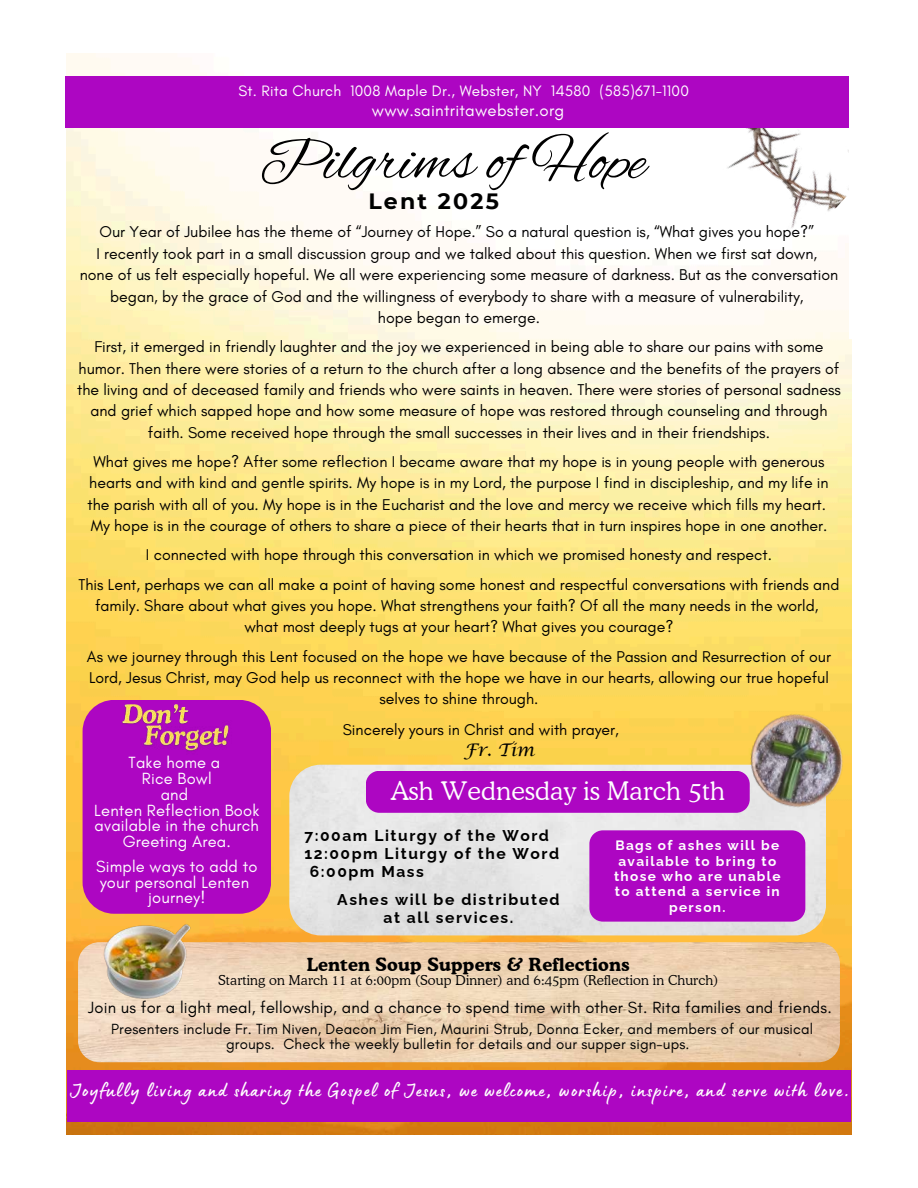
<style>
.page{position:relative;width:918px;height:1188px;background:#fff}
.page>*{position:absolute;margin:0;border:0;box-sizing:border-box;transform-origin:0 0}
.t1{font:61.5px "Alex Brush";color:#000}
.t2{font:300 25.5px "Cooper BT";letter-spacing:.01em;color:#fff}
.t3{font:700 22.2px "Montserrat";letter-spacing:.1em;color:#000}
.t4{font:21px "Lumios Marker";letter-spacing:.065em;color:#fff}
.t5{font:700 18px "Cooper BT";letter-spacing:.01em;color:#000}
.t6{font:17.4px "Lucida Calligraphy";color:#000}
.t7{font:16.8px "Glacial Indifference";letter-spacing:.015em;color:#fff}
.t8{font:16.5px/15.8px "Glacial Indifference";letter-spacing:.01em;color:#fff;text-align:center}
.t9{font:16.5px "Glacial Indifference";letter-spacing:.01em;color:#000}
.t10{font:15.9px/21.3px "Glacial Indifference";color:#000;text-align:center}
.t11{font:700 15.6px/18px "Raleway";letter-spacing:.1em;color:#000;text-align:center}
.t12{font:15.3px "Glacial Indifference";letter-spacing:.015em;color:#fff}
.t13{font:15px/14.7px "Glacial Indifference";letter-spacing:.01em;color:#000;text-align:center}
.t14{font:700 13.65px/15.5px "Raleway";letter-spacing:.1em;color:#fff;text-align:center}
.t15{font:300 13.5px "Cooper BT";letter-spacing:.01em;color:#000}
</style>
<div class="page">
<img style="left:67px;top:53px;width:784px;height:1081px">
<div style="left:67px;top:1070px;width:784px;height:51px;background:#ad06c2"></div>
<img style="left:668px;top:127px;width:181px;height:167px">
<div style="left:65px;top:76px;width:784px;height:51px;background:#ad06c2"></div>
<div style="left:289px;top:765px;width:537px;height:170px;background:#e5e5e5;border-radius:31px"></div>
<img style="left:738px;top:701px;width:114px;height:119px">
<div style="left:366px;top:771px;width:384px;height:42px;background:#ad06c2"></div>
<div style="left:83px;top:700px;width:188px;height:213px;background:#ad06c2;border-radius:31px"></div>
<div style="left:849px;top:63px;width:69px;height:275px;background:#fff"></div>
<div style="left:643px;top:0;width:275px;height:63px;background:#fff"></div>
<div style="left:589px;top:830px;width:216px;height:92px;background:#ad06c2"></div>
<img style="left:78px;top:942px;width:762px;height:120px;border-radius:21px">
<img style="left:83px;top:922px;width:114px;height:76px">
<img style="left:120px;top:699px;width:73px;height:25px">
<img style="left:140px;top:720px;width:89px;height:31px">
<p class="t12" style="left:239px;top:81px;width:452px">St. Rita Church 1008 Maple Dr., Webster, NY 14580 (585)671-1100</p>
<p class="t7" style="left:372px;top:100px;width:194px">www.saintritawebster.org</p>
<h1 class="t1" style="left:259px;top:127px;width:388px">Pilgrims of Hope</h1>
<h3 class="t3" style="left:368px;top:188px;width:132px">Lent 2025</h3>
<p class="t10" style="left:80px;top:221px;width:760px">Our Year of Jubilee has the theme of “Journey of Hope.” So a natural question is, “What gives you hope?”<br>I recently took part in a small discussion group and we talked about this question. When we first sat down,<br>none of us felt especially hopeful. We all were experiencing some measure of darkness. But as the conversation began, by the grace of God and the willingness of everybody to share with a measure of vulnerability,<br>hope began to emerge.</p>
<p class="t10" style="left:77px;top:336px;width:765px">First, it emerged in friendly laughter and the joy we experienced in being able to share our pains with some humor. Then there were stories of a return to the church after a long absence and the benefits of the prayers of the living and of deceased family and friends who were saints in heaven. There were stories of personal sadness and grief which sapped hope and how some measure of hope was restored through counseling and through faith. Some received hope through the small successes in their lives and in their friendships.</p>
<p class="t10" style="left:88px;top:451px;width:743px">What gives me hope? After some reflection I became aware that my hope is in young people with generous hearts and with kind and gentle spirits. My hope is in my Lord, the purpose I find in discipleship, and my life in the parish with all of you. My hope is in the Eucharist and the love and mercy we receive which fills my heart.<br>My hope is in the courage of others to share a piece of their hearts that in turn inspires hope in one another.</p>
<p class="t10" style="left:79px;top:540px;width:762px;line-height:29.2px">I connected with hope through this conversation in which we promised honesty and respect.<br>This Lent, perhaps we can all make a point of having some honest and respectful conversations with friends and</p>
<p class="t10" style="left:95px;top:595px;width:725px">family. Share about what gives you hope. What strengthens your faith? Of all the many needs in the world, what most deeply tugs at your heart? What gives you courage?</p>
<p class="t10" style="left:87px;top:645px;width:746px">As we journey through this Lent focused on the hope we have because of the Passion and Resurrection of our<br>Lord, Jesus Christ, may God help us reconnect with the hope we have in our hearts, allowing our true hopeful selves to shine through.</p>
<p class="t10" style="left:343px;top:719px;width:277px">Sincerely yours in Christ and with prayer,</p>
<p class="t6" style="left:464px;top:740px;width:72px">Fr. Tim</p>
<p class="t8" style="left:94px;top:755px;width:167px">Take home a<br>Rice Bowl<br>and<br>Lenten Reflection Book available in the church<br>Greeting Area.</p>
<p class="t8" style="left:96px;top:858px;width:163px">Simple ways to add to your personal Lenten journey!</p>
<h2 class="t2" style="left:391px;top:775px;width:336px">Ash Wednesday is March 5th</h2>
<p class="t11" style="left:304px;top:826px;width:246px">7:00am Liturgy of the Word</p>
<p class="t11" style="left:304px;top:844px;width:256px">12:00pm Liturgy of the Word</p>
<p class="t11" style="left:310px;top:862px;width:116px">6:00pm Mass</p>
<p class="t11" style="left:337px;top:890px;width:224px">Ashes will be distributed at all services.</p>
<p class="t14" style="left:614px;top:838px;width:168px">Bags of ashes will be available to bring to those who are unable to attend a service in person.</p>
<p class="t5" style="left:307px;top:953px;width:324px">Lenten Soup Suppers &amp; Reflections</p>
<p class="t15" style="left:218px;top:972px;width:502px">Starting on March 11 at 6:00pm (Soup Dinner) and 6:45pm (Reflection in Church)</p>
<p class="t9" style="left:88px;top:997px;width:745px">Join us for a light meal, fellowship, and a chance to spend time with other St. Rita families and friends.</p>
<p class="t13" style="left:111px;top:1021px;width:704px">Presenters include Fr. Tim Niven, Deacon Jim Fien, Maurini Strub, Donna Ecker, and members of our musical groups. Check the weekly bulletin for details and our supper sign-ups.</p>
<h3 class="t4" style="left:70px;top:1083px;width:781px">Joyfully living and sharing the Gospel of Jesus, we welcome, worship, inspire, and serve with love.</h3>
</div>
